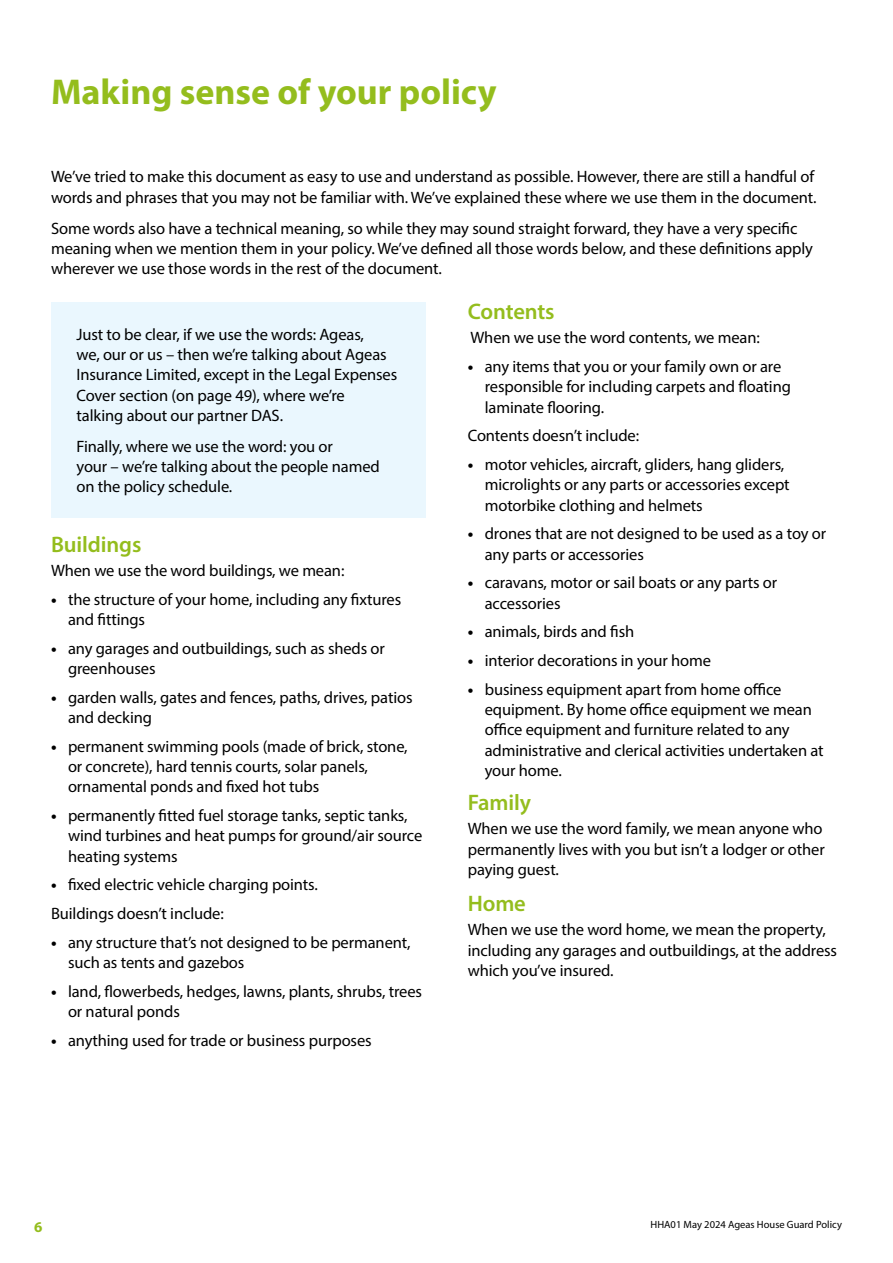
<style>
.page{position:relative;width:893px;height:1263px;background:#fff}
.page>*{position:absolute;margin:0;border:0;box-sizing:border-box;transform-origin:0 0}
.t1{font:700 36px "Myriad Pro";color:#94bd1d}
.t2{font:600 22.5px "Myriad Pro";letter-spacing:-.005em;color:#94bd1d}
.t3{font:16.5px/20.2px "Myriad Pro";letter-spacing:-.005em;color:#000}
.t4{font:700 15px "Myriad Pro";color:#94bd1d}
.t5{font:10.5px "Myriad Pro";color:#000}
.s1{font-weight:700}
</style>
<div class="page">
<div style="left:51px;top:302px;width:374px;height:216px;background:#eaf7fe"></div>
<h1 class="t1" style="left:51px;top:78px;width:447px">Making sense of your policy</h1>
<p class="t3" style="left:51px;top:168px;width:767px">We’ve tried to make this document as easy to use and understand as possible. However, there are still a handful of words and phrases that you may not be familiar with. We’ve explained these where we use them in the document.</p>
<p class="t3" style="left:51px;top:219px;width:763px">Some words also have a technical meaning, so while they may sound straight forward, they have a very specific meaning when we mention them in your policy. We’ve defined all those words below, and these definitions apply wherever we use those words in the rest of the document.</p>
<p class="t3" style="left:77px;top:326px;width:322px">Just to be clear, if we use the words: Ageas,<br>we, our or us – then we’re talking about Ageas Insurance Limited, except in the Legal Expenses Cover section (on page 49), where we’re<br>talking about our partner DAS.</p>
<p class="t3" style="left:77px;top:437px;width:305px">Finally, where we use the word: you or<br>your – we’re talking about the people named on the policy schedule.</p>
<h2 class="t2" style="left:51px;top:535px;width:92px">Buildings</h2>
<p class="t3" style="left:51px;top:562px;width:295px">When we use the word buildings, we mean:</p>
<p class="t3" style="left:68px;top:590px;width:335px;text-indent:-17px"><span class="s1">•</span> the structure of your home, including any fixtures and fittings</p>
<p class="t3" style="left:68px;top:639px;width:318px;text-indent:-17px"><span class="s1">•</span> any garages and outbuildings, such as sheds or greenhouses</p>
<p class="t3" style="left:68px;top:688px;width:346px;text-indent:-17px"><span class="s1">•</span> garden walls, gates and fences, paths, drives, patios and decking</p>
<p class="t3" style="left:68px;top:737px;width:341px;text-indent:-17px"><span class="s1">•</span> permanent swimming pools (made of brick, stone, or concrete), hard tennis courts, solar panels, ornamental ponds and fixed hot tubs</p>
<p class="t3" style="left:68px;top:807px;width:356px;text-indent:-17px"><span class="s1">•</span> permanently fitted fuel storage tanks, septic tanks, wind turbines and heat pumps for ground/air source heating systems</p>
<p class="t3" style="left:51px;top:872px;width:268px;line-height:28.8px"><span class="s1">•</span> fixed electric vehicle charging points.<br>Buildings doesn’t include:</p>
<p class="t3" style="left:68px;top:933px;width:344px;text-indent:-17px"><span class="s1">•</span> any structure that’s not designed to be permanent, such as tents and gazebos</p>
<p class="t3" style="left:68px;top:982px;width:355px;text-indent:-17px"><span class="s1">•</span> land, flowerbeds, hedges, lawns, plants, shrubs, trees or natural ponds</p>
<p class="t3" style="left:51px;top:1031px;width:322px"><span class="s1">•</span> anything used for trade or business purposes</p>
<h2 class="t2" style="left:468px;top:303px;width:88px">Contents</h2>
<p class="t3" style="left:471px;top:329px;width:291px">When we use the word contents, we mean:</p>
<p class="t3" style="left:485px;top:358px;width:308px;text-indent:-17px"><span class="s1">•</span> any items that you or your family own or are responsible for including carpets and floating laminate flooring.</p>
<p class="t3" style="left:468px;top:427px;width:173px">Contents doesn’t include:</p>
<p class="t3" style="left:485px;top:456px;width:306px;text-indent:-17px"><span class="s1">•</span> motor vehicles, aircraft, gliders, hang gliders, microlights or any parts or accessories except motorbike clothing and helmets</p>
<p class="t3" style="left:485px;top:525px;width:343px;text-indent:-17px"><span class="s1">•</span> drones that are not designed to be used as a toy or any parts or accessories</p>
<p class="t3" style="left:485px;top:574px;width:294px;text-indent:-17px"><span class="s1">•</span> caravans, motor or sail boats or any parts or accessories</p>
<p class="t3" style="left:468px;top:623px;width:168px"><span class="s1">•</span> animals, birds and fish</p>
<p class="t3" style="left:468px;top:652px;width:245px"><span class="s1">•</span> interior decorations in your home</p>
<p class="t3" style="left:485px;top:681px;width:340px;text-indent:-17px"><span class="s1">•</span> business equipment apart from home office equipment. By home office equipment we mean office equipment and furniture related to any administrative and clerical activities undertaken at your home.</p>
<h2 class="t2" style="left:468px;top:794px;width:65px">Family</h2>
<p class="t3" style="left:468px;top:820px;width:359px">When we use the word family, we mean anyone who permanently lives with you but isn’t a lodger or other paying guest.</p>
<h2 class="t2" style="left:468px;top:895px;width:60px">Home</h2>
<p class="t3" style="left:468px;top:921px;width:371px">When we use the word home, we mean the property, including any garages and outbuildings, at the address which you’ve insured.</p>
<p class="t4" style="left:34px;top:1221px;width:10px">6</p>
<p class="t5" style="left:650px;top:1221px;width:193px">HHA01 May 2024 Ageas House Guard Policy</p>
</div>
